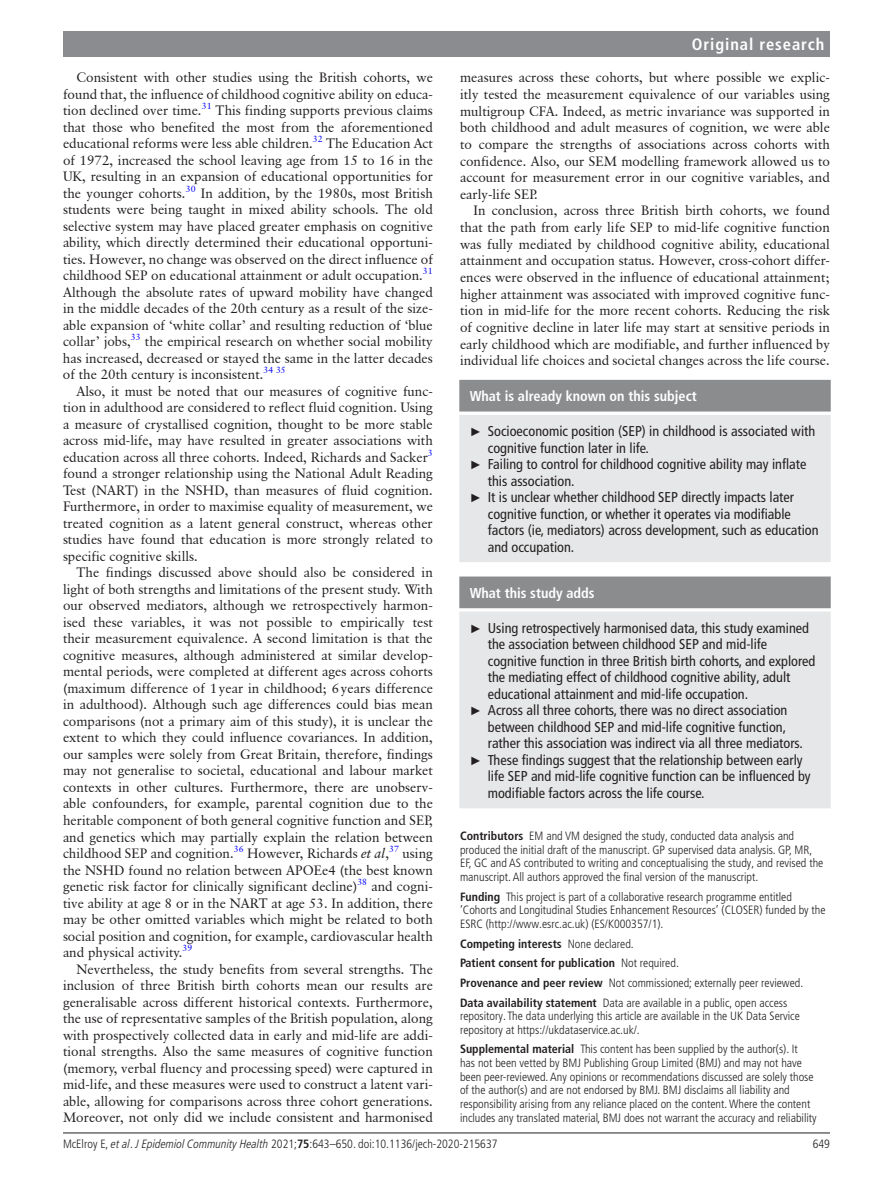
<style>
.page{position:relative;width:893px;height:1191px;background:#fff}
.page>*{position:absolute;margin:0;border:0;box-sizing:border-box;transform-origin:0 0}
.t1{font:700 condensed 16.5px "Frutiger LT Pro";letter-spacing:.055em;color:#fff}
.t2{font:condensed 14.25px "Frutiger LT Pro";color:#231f20}
.t3{font:700 condensed 14.25px "Frutiger LT Pro";color:#fff}
.t4{font:13.5px/16.5px "Classical Garamond BT";color:#231f20;text-align:justify}
.t5{font:300 condensed 12px/13.6px "Frutiger LT Pro";color:#231f20}
.t6{font:9px "Classical Garamond BT";color:#00f}
.s1{font-style:italic}
.s2{font-family:"Arial";font-stretch:normal;font-size:12px}
.s3{font-weight:700}
</style>
<div class="page">
<hr style="left:63px;top:1132px;width:767px;height:1px;background:#231f20">
<div style="left:63px;top:31px;width:767px;height:25px;background:#8a8c8f"></div>
<div style="left:460px;top:380px;width:370px;height:31px;background:#8a8c8e"></div>
<div style="left:460px;top:415px;width:370px;height:146px;background:#e6e7e8"></div>
<div style="left:459px;top:415px;width:372px;height:147px;border:2px solid #e6e7e8"></div>
<div style="left:460px;top:577px;width:370px;height:30px;background:#8a8c8e"></div>
<div style="left:459px;top:576px;width:372px;height:32px;border:2px solid #8a8c8e"></div>
<div style="left:460px;top:612px;width:370px;height:195px;background:#e6e7e8"></div>
<div style="left:459px;top:611px;width:372px;height:197px;border:2px solid #e6e7e8"></div>
<p class="t4" style="left:63px;top:69px;width:371px;text-indent:14px">Consistent with other studies using the British cohorts, we found that, the influence of childhood cognitive ability on educa&shy;tion declined over time.<sup>31</sup> This finding supports previous claims that those who benefited the most from the aforementioned educational reforms were less able children.<sup>32</sup> The Education Act of 1972, increased the school leaving age from 15 to 16 in the UK, resulting in an expansion of educational opportunities for the younger cohorts.<sup>30</sup> In addition, by the 1980s, most British students were being taught in mixed ability schools. The old selective system may have placed greater emphasis on cognitive ability, which directly determined their educational opportuni&shy;ties. However, no change was observed on the direct influence of childhood SEP on educational attainment or adult occupation.<sup>31<br></sup>Although the absolute rates of upward mobility have changed in the middle decades of the 20th century as a result of the size&shy;able expansion of ‘white collar’ and resulting reduction of ‘blue collar’ jobs,<sup>33</sup> the empirical research on whether social mobility has increased, decreased or stayed the same in the latter decades of the 20th century is inconsistent.<sup>34</sup> <sup>35</sup></p>
<p class="t4" style="left:63px;top:383px;width:371px;text-indent:14px">Also, it must be noted that our measures of cognitive func&shy;tion in adulthood are considered to reflect fluid cognition. Using a measure of crystallised cognition, thought to be more stable across mid-life, may have resulted in greater associations with education across all three cohorts. Indeed, Richards and Sacker<sup>3 </sup>found a stronger relationship using the National Adult Reading Test (NART) in the NSHD, than measures of fluid cognition.<br>Furthermore, in order to maximise equality of measurement, we treated cognition as a latent general construct, whereas other studies have found that education is more strongly related to specific cognitive skills.</p>
<p class="t4" style="left:63px;top:564px;width:371px;text-indent:14px">The findings discussed above should also be considered in light of both strengths and limitations of the present study. With our observed mediators, although we retrospectively harmon&shy;ised these variables, it was not possible to empirically test their measurement equivalence. A second limitation is that the cognitive measures, although administered at similar develop&shy;mental periods, were completed at different ages across cohorts (maximum difference of 1year in childhood; 6years difference in adulthood). Although such age differences could bias mean comparisons (not a primary aim of this study), it is unclear the extent to which they could influence covariances. In addition, our samples were solely from Great Britain, therefore, findings may not generalise to societal, educational and labour market contexts in other cultures. Furthermore, there are unobserv&shy;able confounders, for example, parental cognition due to the heritable component of both general cognitive function and SEP, and genetics which may partially explain the relation between childhood SEP and cognition.<sup>36</sup> However, Richards <span class="s1">et al</span>,</p>
<p class="t6" style="left:389px;top:843px;width:11px">37</p>
<p class="t4" style="left:63px;top:845px;width:371px;text-indent:340px">using the NSHD found no relation between APOEe4 (the best known genetic risk factor for clinically significant decline)<sup>38</sup> and cogni&shy;tive ability at age 8 or in the NART at age 53. In addition, there may be other omitted variables which might be related to both social position and cognition, for example, cardiovascular health and physical activity.<sup>39</sup></p>
<p class="t4" style="left:63px;top:960px;width:371px;text-indent:14px">Nevertheless, the study benefits from several strengths. The inclusion of three British birth cohorts mean our results are generalisable across different historical contexts. Furthermore, the use of representative samples of the British population, along with prospectively collected data in early and mid-life are addi&shy;tional strengths. Also the same measures of cognitive function (memory, verbal fluency and processing speed) were captured in mid-life, and these measures were used to construct a latent vari&shy;able, allowing for comparisons across three cohort generations.<br>Moreover, not only did we include consistent and harmonised</p>
<p class="t1" style="left:692px;top:34px;width:134px">Original research</p>
<p class="t4" style="left:460px;top:69px;width:371px">measures across these cohorts, but where possible we explic&shy;itly tested the measurement equivalence of our variables using multigroup CFA. Indeed, as metric invariance was supported in both childhood and adult measures of cognition, we were able to compare the strengths of associations across cohorts with confidence. Also, our SEM modelling framework allowed us to account for measurement error in our cognitive variables, and early-life SEP.</p>
<p class="t4" style="left:460px;top:202px;width:371px;text-indent:14px">In conclusion, across three British birth cohorts, we found that the path from early life SEP to mid-life cognitive function was fully mediated by childhood cognitive ability, educational attainment and occupation status. However, cross-cohort differ&shy;ences were observed in the influence of educational attainment; higher attainment was associated with improved cognitive func&shy;tion in mid-life for the more recent cohorts. Reducing the risk of cognitive decline in later life may start at sensitive periods in early childhood which are modifiable, and further influenced by individual life choices and societal changes across the life course.</p>
<p class="t3" style="left:470px;top:387px;width:228px">What is already known on this subject</p>
<p class="t2" style="left:470px;top:423px;width:347px"><span class="s2">►</span> Socioeconomic position (SEP) in childhood is associated with</p>
<p class="t2" style="left:488px;top:439px;width:163px">cognitive function later in life.</p>
<p class="t2" style="left:470px;top:456px;width:338px"><span class="s2">►</span> Failing to control for childhood cognitive ability may inflate</p>
<p class="t2" style="left:488px;top:472px;width:88px">this association.</p>
<p class="t2" style="left:470px;top:489px;width:326px"><span class="s2">►</span> It is unclear whether childhood SEP directly impacts later</p>
<p class="t2" style="left:488px;top:505px;width:305px">cognitive function, or whether it operates via modifiable</p>
<p class="t2" style="left:488px;top:522px;width:332px">factors (ie, mediators) across development, such as education</p>
<p class="t2" style="left:488px;top:538px;width:88px">and occupation.</p>
<p class="t3" style="left:470px;top:584px;width:126px">What this study adds</p>
<p class="t2" style="left:470px;top:619px;width:341px"><span class="s2">►</span> Using retrospectively harmonised data, this study examined</p>
<p class="t2" style="left:488px;top:636px;width:281px">the association between childhood SEP and mid-life</p>
<p class="t2" style="left:488px;top:652px;width:329px">cognitive function in three British birth cohorts, and explored</p>
<p class="t2" style="left:488px;top:669px;width:304px">the mediating effect of childhood cognitive ability, adult</p>
<p class="t2" style="left:488px;top:685px;width:262px">educational attainment and mid-life occupation.</p>
<p class="t2" style="left:470px;top:702px;width:319px"><span class="s2">►</span> Across all three cohorts, there was no direct association</p>
<p class="t2" style="left:488px;top:718px;width:300px">between childhood SEP and mid-life cognitive function,</p>
<p class="t2" style="left:488px;top:735px;width:316px">rather this association was indirect via all three mediators.</p>
<p class="t2" style="left:470px;top:751px;width:334px"><span class="s2">►</span> These findings suggest that the relationship between early</p>
<p class="t2" style="left:488px;top:768px;width:324px">life SEP and mid-life cognitive function can be influenced by</p>
<p class="t2" style="left:488px;top:784px;width:218px">modifiable factors across the life course.</p>
<p class="t5" style="left:460px;top:829px;width:365px"><span class="s3">Contributors</span> EM and VM designed the study, conducted data analysis and produced the initial draft of the manuscript. GP supervised data analysis. GP, MR, EF, GC and AS contributed to writing and conceptualising the study, and revised the manuscript. All authors approved the final version of the manuscript.</p>
<p class="t5" style="left:460px;top:889px;width:367px"><span class="s3">Funding</span> This project is part of a collaborative research programme entitled ’Cohorts and Longitudinal Studies Enhancement Resources’ (CLOSER) funded by the<br>ESRC (http://www.esrc.ac.uk) (ES/K000357/1).</p>
<p class="t5" style="left:460px;top:933px;width:345px;line-height:19.6px"><span class="s3">Competing interests</span> None declared.<br><span class="s3">Patient consent for publication</span> Not required.<br><span class="s3">Provenance and peer review</span> Not commissioned; externally peer reviewed.<br><span class="s3">Data availability statement</span> Data are available in a public, open access</p>
<p class="t5" style="left:460px;top:1009px;width:341px">repository. The data underlying this article are available in the UK Data Service repository at https://ukdataservice.ac.uk/.</p>
<p class="t5" style="left:460px;top:1042px;width:358px"><span class="s3">Supplemental material</span> This content has been supplied by the author(s). It<br>has not been vetted by BMJ Publishing Group Limited (BMJ) and may not have been peer-reviewed. Any opinions or recommendations discussed are solely those of the author(s) and are not endorsed by BMJ. BMJ disclaims all liability and responsibility arising from any reliance placed on the content. Where the content includes any translated material, BMJ does not warrant the accuracy and reliability</p>
<p class="t5" style="left:63px;top:1136px;width:436px">McElroy E, <span class="s1">et al</span>. <span class="s1">J Epidemiol Community Health</span> 2021;<span class="s3">75</span>:643–650. doi:10.1136/jech-2020-215637</p>
<p class="t5" style="left:813px;top:1136px;width:19px">649</p>
</div>
